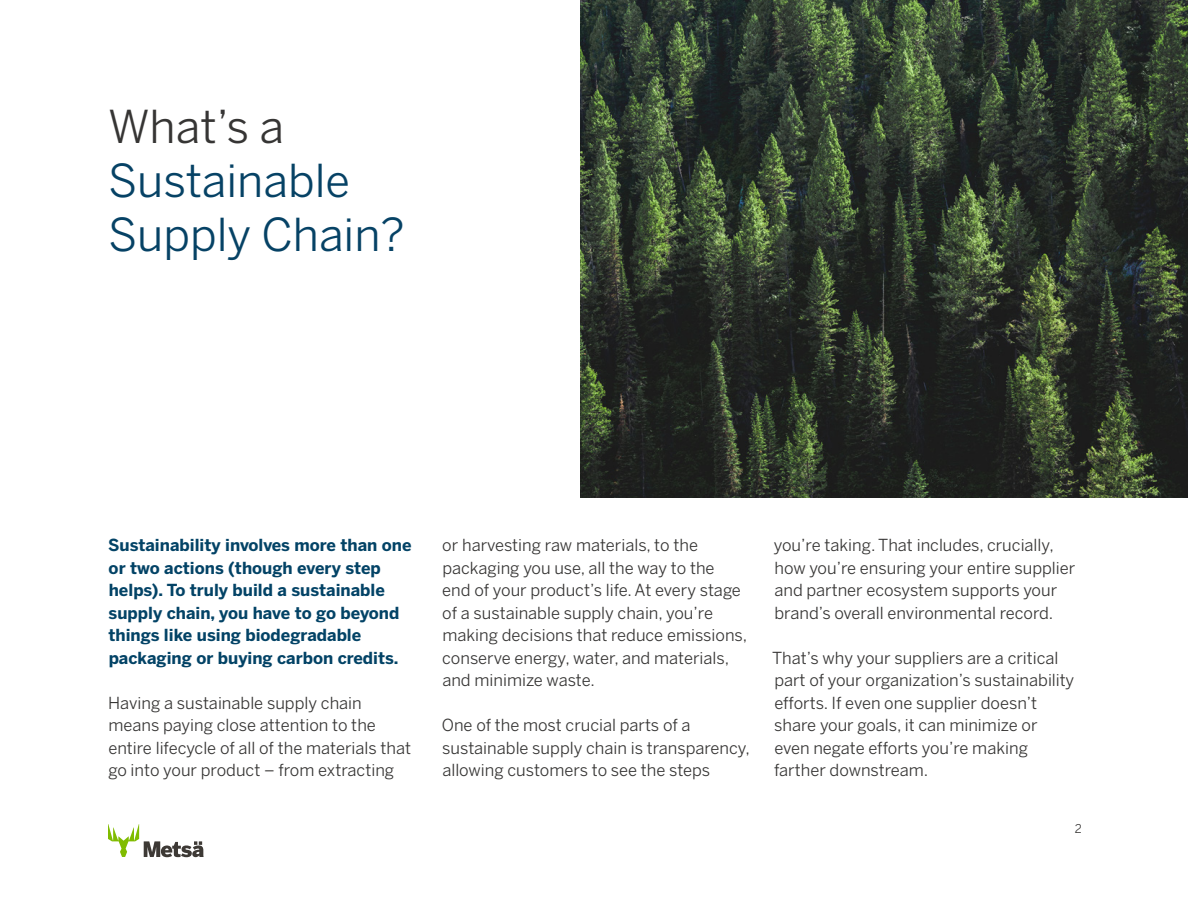
<style>
.page{position:relative;width:1188px;height:918px;background:#fff}
.page>*{position:absolute;margin:0;border:0;box-sizing:border-box;transform-origin:0 0}
.t1{font:45px/54px "Benton Sans";color:#064265}
.t2{font:16.5px/22.5px "Benton Sans";color:#363534}
.t3{font:700 16.5px/22.5px "Benton Sans";color:#034366}
.t4{font:12px "Benton Sans";color:#363534}
.s1{color:#363534}
</style>
<div class="page">
<svg style="left:108px;top:824px;width:96px;height:33px"></svg>
<img style="left:580px;top:0;width:608px;height:498px">
<p class="t1" style="left:108px;top:100px;width:298px"><span class="s1">What’s a<br></span>Sustainable<br>Supply Chain?</p>
<p class="t3" style="left:108px;top:534px;width:305px">Sustainability involves more than one or two actions (though every step helps). To truly build a sustainable supply chain, you have to go beyond things like using biodegradable packaging or buying carbon credits.</p>
<p class="t2" style="left:108px;top:691px;width:305px">Having a sustainable supply chain means paying close attention to the entire lifecycle of all of the materials that go into your product – from extracting</p>
<p class="t2" style="left:442px;top:534px;width:306px">or harvesting raw materials, to the packaging you use, all the way to the<br>end of your product’s life. At every stage of a sustainable supply chain, you’re making decisions that reduce emissions, conserve energy, water, and materials, and minimize waste.</p>
<p class="t2" style="left:442px;top:714px;width:310px">One of the most crucial parts of a sustainable supply chain is transparency, allowing customers to see the steps</p>
<p class="t2" style="left:774px;top:534px;width:303px">you’re taking. That includes, crucially, how you’re ensuring your entire supplier and partner ecosystem supports your brand’s overall environmental record.</p>
<p class="t2" style="left:772px;top:646px;width:304px">That’s why your suppliers are a critical part of your organization’s sustainability efforts. If even one supplier doesn’t share your goals, it can minimize or</p>
<p class="t2" style="left:774px;top:736px;width:255px">even negate efforts you’re making farther downstream.</p>
<p class="t4" style="left:1075px;top:822px;width:9px">2</p>
</div>
